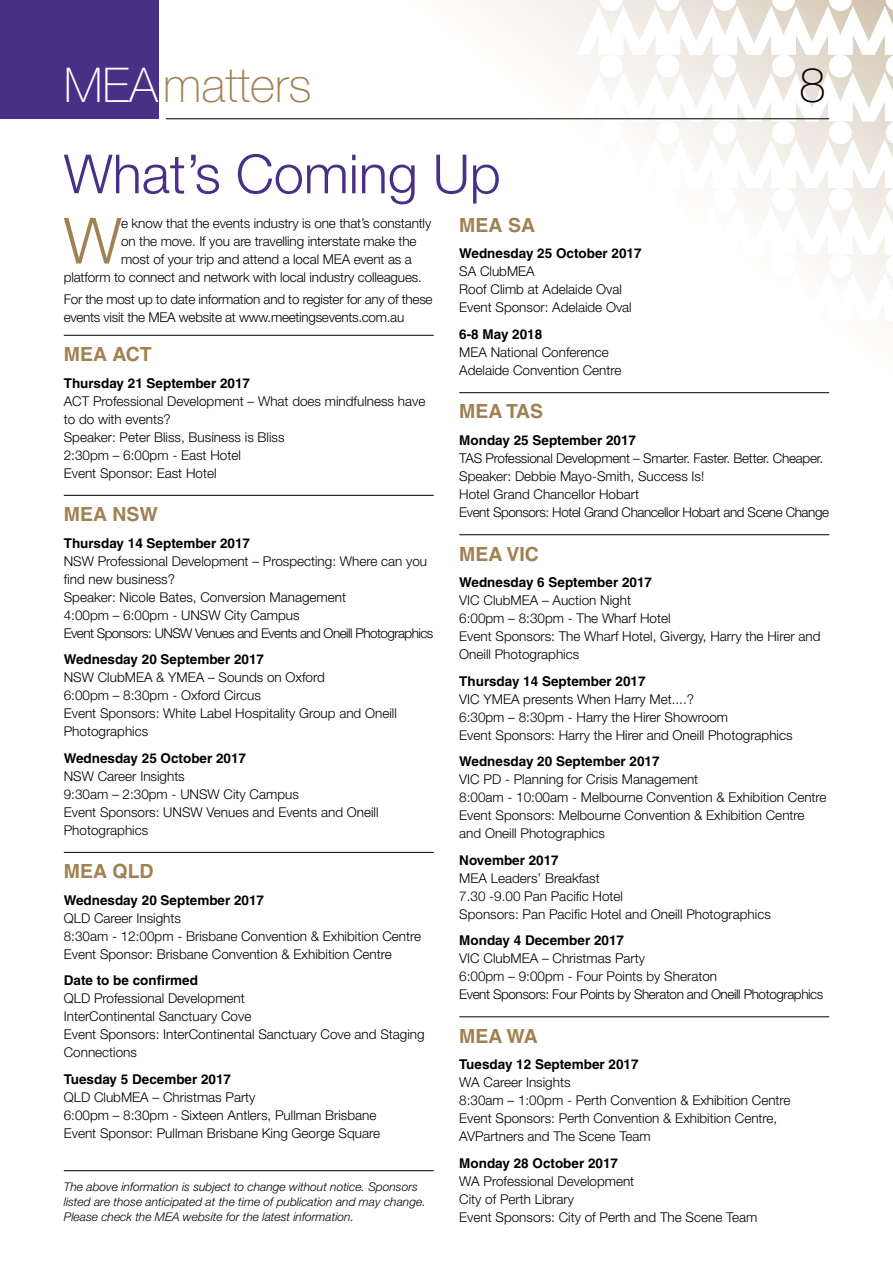
<style>
.page{position:relative;width:893px;height:1263px;background:#fff}
.page>*{position:absolute;margin:0;border:0;box-sizing:border-box;transform-origin:0 0}
.t1{font:300 63.9px "Helvetica Neue";color:#a08152}
.t2{font:300 54px "Helvetica Neue";color:#493087}
.t3{font:100 48px "Helvetica Neue";color:#a08152}
.t4{font:100 48px "Helvetica Neue";color:#000}
.t5{font:700 19.5px "Helvetica";color:#a08152}
.t6{font:300 13.5px/18px "Helvetica Neue";color:#000}
.t7{font:700 13.5px "Helvetica";color:#000}
.t8{font:300 13.5px/18px "Helvetica Neue";letter-spacing:-.02em;color:#000}
.t9{font:300 13.5px/18px "Helvetica Neue";letter-spacing:-.03em;color:#000}
.t10{font:italic 300 12px/15px "Helvetica Neue";color:#000}
.s1{color:#fff}
</style>
<div class="page">
<svg style="left:577px;top:0;width:316px;height:290px"></svg>
<div style="left:0;top:0;width:159px;height:119px;background:#493087"></div>
<hr style="left:166px;top:119px;width:663px;height:1px;background:#000">
<hr style="left:64px;top:335px;width:370px;height:1px;background:#000">
<hr style="left:64px;top:495px;width:370px;height:1px;background:#000">
<hr style="left:64px;top:852px;width:370px;height:1px;background:#000">
<hr style="left:459px;top:392px;width:370px;height:1px;background:#000">
<hr style="left:459px;top:534px;width:370px;height:1px;background:#000">
<hr style="left:459px;top:1016px;width:370px;height:1px;background:#000">
<hr style="left:64px;top:1170px;width:370px;height:1px;background:#000">
<h3 class="t3" style="left:64px;top:58px;width:249px"><span class="s1">MEA</span> matters</h3>
<h3 class="t4" style="left:799px;top:58px;width:28px">8</h3>
<h2 class="t2" style="left:64px;top:141px;width:439px">What’s Coming Up</h2>
<h1 class="t1" style="left:64px;top:202px;width:59px">W</h1>
<p class="t6" style="left:121px;top:213px;width:312px">e know that the events industry is one that’s constantly</p>
<p class="t6" style="left:121px;top:231px;width:297px">on the move. If you are travelling interstate make the</p>
<p class="t6" style="left:121px;top:249px;width:292px">most of your trip and attend a local MEA event as a</p>
<p class="t6" style="left:64px;top:267px;width:360px">platform to connect and network with local industry colleagues.</p>
<p class="t8" style="left:64px;top:290px;width:370px">For the most up to date information and to register for any of these events visit the MEA website at www.meetingsevents.com.au</p>
<h3 class="t5" style="left:64px;top:342px;width:90px">MEA ACT</h3>
<p class="t7" style="left:64px;top:375px;width:188px">Thursday 21 September 2017</p>
<p class="t6" style="left:64px;top:391px;width:363px">ACT Professional Development – What does mindfulness have to do with events?<br>Speaker: Peter Bliss, Business is Bliss<br>2:30pm – 6:00pm - East Hotel<br>Event Sponsor: East Hotel</p>
<h3 class="t5" style="left:64px;top:502px;width:96px">MEA NSW</h3>
<p class="t7" style="left:64px;top:535px;width:188px">Thursday 14 September 2017</p>
<p class="t6" style="left:64px;top:551px;width:371px">NSW Professional Development – Prospecting: Where can you find new business?<br>Speaker: Nicole Bates, Conversion Management<br>4:00pm – 6:00pm - UNSW City Campus<br>Event Sponsors: UNSW Venues and Events and Oneill Photographics</p>
<p class="t7" style="left:64px;top:651px;width:202px">Wednesday 20 September 2017</p>
<p class="t6" style="left:64px;top:668px;width:335px">NSW ClubMEA &amp; YMEA – Sounds on Oxford<br>6:00pm – 8:30pm - Oxford Circus<br>Event Sponsors: White Label Hospitality Group and Oneill Photographics</p>
<p class="t7" style="left:64px;top:750px;width:184px">Wednesday 25 October 2017</p>
<p class="t6" style="left:64px;top:766px;width:316px">NSW Career Insights<br>9:30am – 2:30pm - UNSW City Campus<br>Event Sponsors: UNSW Venues and Events and Oneill<br>Photographics</p>
<h3 class="t5" style="left:64px;top:859px;width:91px">MEA QLD</h3>
<p class="t7" style="left:64px;top:892px;width:202px">Wednesday 20 September 2017</p>
<p class="t6" style="left:64px;top:908px;width:359px">QLD Career Insights<br>8:30am - 12:00pm - Brisbane Convention &amp; Exhibition Centre<br>Event Sponsor: Brisbane Convention &amp; Exhibition Centre</p>
<p class="t7" style="left:64px;top:972px;width:136px">Date to be confirmed</p>
<p class="t6" style="left:64px;top:989px;width:362px">QLD Professional Development<br>InterContinental Sanctuary Cove<br>Event Sponsors: InterContinental Sanctuary Cove and Staging Connections</p>
<p class="t7" style="left:64px;top:1071px;width:169px">Tuesday 5 December 2017</p>
<p class="t6" style="left:64px;top:1087px;width:318px">QLD ClubMEA – Christmas Party<br>6:00pm – 8:30pm - Sixteen Antlers, Pullman Brisbane<br>Event Sponsor: Pullman Brisbane King George Square</p>
<p class="t10" style="left:64px;top:1179px;width:363px">The above information is subject to change without notice. Sponsors listed are those anticipated at the time of publication and may change.<br>Please check the MEA website for the latest information.</p>
<h3 class="t5" style="left:459px;top:213px;width:77px">MEA SA</h3>
<p class="t7" style="left:459px;top:245px;width:184px">Wednesday 25 October 2017</p>
<p class="t6" style="left:459px;top:262px;width:174px">SA ClubMEA<br>Roof Climb at Adelaide Oval<br>Event Sponsor: Adelaide Oval</p>
<p class="t7" style="left:459px;top:326px;width:85px">6-8 May 2018</p>
<p class="t6" style="left:459px;top:343px;width:164px">MEA National Conference<br>Adelaide Convention Centre</p>
<h3 class="t5" style="left:459px;top:400px;width:86px">MEA TAS</h3>
<p class="t7" style="left:459px;top:432px;width:178px">Monday 25 September 2017</p>
<p class="t8" style="left:459px;top:449px;width:371px">TAS Professional Development – Smarter. Faster. Better. Cheaper.<br>Speaker: Debbie Mayo-Smith, Success Is!<br>Hotel Grand Chancellor Hobart<br>Event Sponsors: Hotel Grand Chancellor Hobart and Scene Change</p>
<h3 class="t5" style="left:459px;top:542px;width:81px">MEA VIC</h3>
<p class="t7" style="left:459px;top:574px;width:194px">Wednesday 6 September 2017</p>
<p class="t6" style="left:459px;top:591px;width:363px">VIC ClubMEA – Auction Night<br>6:00pm – 8:30pm - The Wharf Hotel<br>Event Sponsors: The Wharf Hotel, Givergy, Harry the Hirer and Oneill Photographics</p>
<p class="t7" style="left:459px;top:672px;width:188px">Thursday 14 September 2017</p>
<p class="t6" style="left:459px;top:689px;width:335px">VIC YMEA presents When Harry Met....?<br>6:30pm – 8:30pm - Harry the Hirer Showroom<br>Event Sponsors: Harry the Hirer and Oneill Photographics</p>
<p class="t7" style="left:459px;top:753px;width:202px">Wednesday 20 September 2017</p>
<p class="t6" style="left:459px;top:770px;width:369px">VIC PD - Planning for Crisis Management<br>8:00am - 10:00am - Melbourne Convention &amp; Exhibition Centre Event Sponsors: Melbourne Convention &amp; Exhibition Centre and Oneill Photographics</p>
<p class="t7" style="left:459px;top:851px;width:101px">November 2017</p>
<p class="t6" style="left:459px;top:868px;width:313px">MEA Leaders’ Breakfast<br>7.30 -9.00 Pan Pacific Hotel<br>Sponsors: Pan Pacific Hotel and Oneill Photographics</p>
<p class="t7" style="left:459px;top:932px;width:166px">Monday 4 December 2017</p>
<p class="t9" style="left:459px;top:949px;width:366px">VIC ClubMEA – Christmas Party<br>6:00pm – 9:00pm - Four Points by Sheraton<br>Event Sponsors: Four Points by Sheraton and Oneill Photographics</p>
<h3 class="t5" style="left:459px;top:1024px;width:80px">MEA WA</h3>
<p class="t7" style="left:459px;top:1056px;width:181px">Tuesday 12 September 2017</p>
<p class="t6" style="left:459px;top:1073px;width:333px">WA Career Insights<br>8:30am – 1:00pm - Perth Convention &amp; Exhibition Centre Event Sponsors: Perth Convention &amp; Exhibition Centre, AVPartners and The Scene Team</p>
<p class="t7" style="left:459px;top:1154px;width:160px">Monday 28 October 2017</p>
<p class="t6" style="left:459px;top:1171px;width:300px">WA Professional Development<br>City of Perth Library<br>Event Sponsors: City of Perth and The Scene Team</p>
</div>
